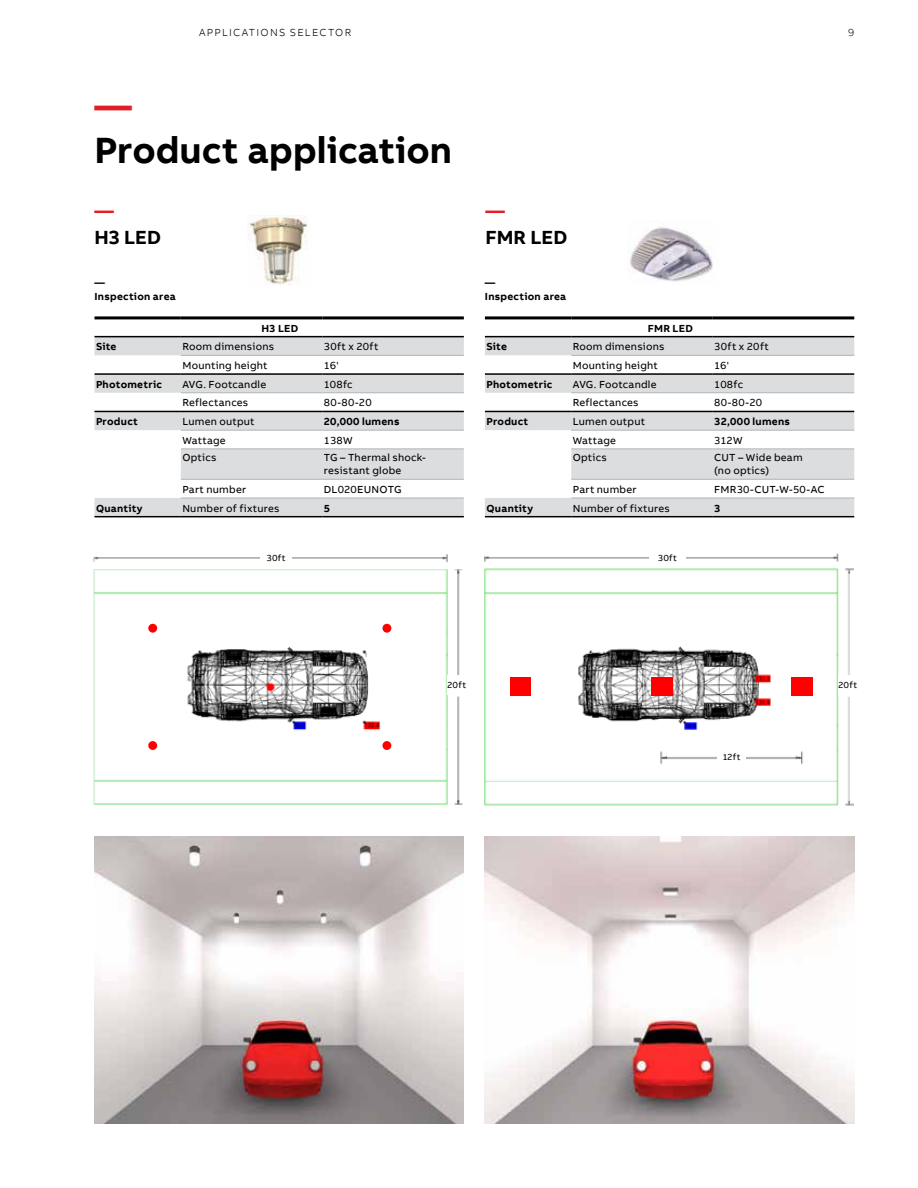
<style>
.page{position:relative;width:918px;height:1188px;background:#fff}
.page>*{position:absolute;margin:0;border:0;box-sizing:border-box;transform-origin:0 0}
.t1{font:700 37.5px "AB Bvoice";color:#000}
.t2{font:700 37.5px "AB Bvoice";color:#e01f26}
.t3{font:700 19.5px "AB Bvoice";letter-spacing:.005em;color:#000}
.t4{font:700 19.5px "AB Bvoice";color:#e01f26}
.t5{font:10.5px/13.5px "AB Bvoice";letter-spacing:.02em;color:#000}
.t6{font:700 10.5px/13.5px "AB Bvoice";letter-spacing:.025em;color:#000}
.t7{font:300 10.5px "AB Bvoice";letter-spacing:.12em;color:#000}
.t8{font:9px "AB Bvoice";letter-spacing:.04em;color:#000}
</style>
<div class="page">
<img style="left:94px;top:836px;width:370px;height:287px">
<img style="left:485px;top:836px;width:369px;height:287px">
<img style="left:248px;top:215px;width:60px;height:70px">
<img style="left:630px;top:227px;width:83px;height:55px">
<img style="left:93px;top:554px;width:370px;height:251px">
<svg style="left:148px;top:624px;width:9px;height:9px"></svg>
<svg style="left:148px;top:741px;width:9px;height:9px"></svg>
<svg style="left:382px;top:624px;width:9px;height:9px"></svg>
<svg style="left:382px;top:741px;width:9px;height:9px"></svg>
<div style="left:260px;top:552px;width:32px;height:11px;background:#fff"></div>
<div style="left:447px;top:676px;width:20px;height:19px;background:#fff"></div>
<img style="left:485px;top:553px;width:369px;height:253px">
<img style="left:510px;top:677px;width:21px;height:19px">
<img style="left:792px;top:677px;width:20px;height:19px">
<img style="left:652px;top:677px;width:20px;height:19px">
<div style="left:649px;top:552px;width:37px;height:11px;background:#fff"></div>
<div style="left:838px;top:676px;width:20px;height:19px;background:#fff"></div>
<div style="left:718px;top:747px;width:28px;height:19px;background:#fff"></div>
<svg style="left:94px;top:319px;width:370px;height:17px"></svg>
<svg style="left:94px;top:337px;width:370px;height:179px;fill:#dcddde"></svg>
<hr style="left:181px;top:355px;width:141px;height:1px;background:#b1b4b6">
<hr style="left:322px;top:355px;width:142px;height:1px;background:#b1b4b6">
<hr style="left:94px;top:516px;width:87px;height:1px;background:#000">
<hr style="left:322px;top:516px;width:142px;height:1px;background:#000">
<hr style="left:181px;top:516px;width:141px;height:1px;background:#000">
<hr style="left:94px;top:316px;width:87px;height:3px;background:#000">
<hr style="left:181px;top:316px;width:141px;height:3px;background:#000">
<hr style="left:322px;top:316px;width:142px;height:3px;background:#000">
<hr style="left:94px;top:373px;width:87px;height:2px;background:#000">
<hr style="left:181px;top:373px;width:141px;height:2px;background:#000">
<hr style="left:322px;top:373px;width:142px;height:2px;background:#000">
<hr style="left:94px;top:411px;width:87px;height:1px;background:#000">
<hr style="left:181px;top:392px;width:141px;height:1px;background:#b1b4b6">
<hr style="left:322px;top:392px;width:142px;height:1px;background:#b1b4b6">
<hr style="left:181px;top:479px;width:141px;height:1px;background:#b1b4b6">
<hr style="left:322px;top:479px;width:142px;height:1px;background:#b1b4b6">
<hr style="left:181px;top:449px;width:141px;height:1px;background:#b1b4b6">
<hr style="left:322px;top:449px;width:142px;height:1px;background:#b1b4b6">
<hr style="left:181px;top:430px;width:141px;height:1px;background:#b1b4b6">
<hr style="left:322px;top:430px;width:142px;height:1px;background:#b1b4b6">
<hr style="left:181px;top:498px;width:141px;height:1px;background:#b1b4b6">
<hr style="left:322px;top:498px;width:142px;height:1px;background:#b1b4b6">
<hr style="left:181px;top:411px;width:141px;height:1px;background:#000">
<hr style="left:322px;top:411px;width:142px;height:1px;background:#000">
<hr style="left:94px;top:336px;width:87px;height:1px;background:#000">
<hr style="left:181px;top:336px;width:141px;height:1px;background:#000">
<hr style="left:322px;top:336px;width:142px;height:1px;background:#000">
<svg style="left:485px;top:319px;width:369px;height:17px"></svg>
<svg style="left:485px;top:337px;width:369px;height:179px;fill:#dcddde"></svg>
<hr style="left:571px;top:355px;width:142px;height:1px;background:#b1b4b6">
<hr style="left:713px;top:355px;width:141px;height:1px;background:#b1b4b6">
<hr style="left:485px;top:516px;width:86px;height:1px;background:#000">
<hr style="left:713px;top:516px;width:141px;height:1px;background:#000">
<hr style="left:571px;top:516px;width:142px;height:1px;background:#000">
<hr style="left:485px;top:316px;width:86px;height:3px;background:#000">
<hr style="left:571px;top:316px;width:142px;height:3px;background:#000">
<hr style="left:713px;top:316px;width:141px;height:3px;background:#000">
<hr style="left:485px;top:373px;width:86px;height:2px;background:#000">
<hr style="left:571px;top:373px;width:142px;height:2px;background:#000">
<hr style="left:713px;top:373px;width:141px;height:2px;background:#000">
<hr style="left:485px;top:411px;width:86px;height:1px;background:#000">
<hr style="left:571px;top:392px;width:142px;height:1px;background:#b1b4b6">
<hr style="left:713px;top:392px;width:141px;height:1px;background:#b1b4b6">
<hr style="left:571px;top:479px;width:142px;height:1px;background:#b1b4b6">
<hr style="left:713px;top:479px;width:141px;height:1px;background:#b1b4b6">
<hr style="left:571px;top:449px;width:142px;height:1px;background:#b1b4b6">
<hr style="left:713px;top:449px;width:141px;height:1px;background:#b1b4b6">
<hr style="left:571px;top:430px;width:142px;height:1px;background:#b1b4b6">
<hr style="left:713px;top:430px;width:141px;height:1px;background:#b1b4b6">
<hr style="left:571px;top:498px;width:142px;height:1px;background:#b1b4b6">
<hr style="left:713px;top:498px;width:141px;height:1px;background:#b1b4b6">
<hr style="left:571px;top:411px;width:142px;height:1px;background:#000">
<hr style="left:713px;top:411px;width:141px;height:1px;background:#000">
<hr style="left:485px;top:336px;width:86px;height:1px;background:#000">
<hr style="left:571px;top:336px;width:142px;height:1px;background:#000">
<hr style="left:713px;top:336px;width:141px;height:1px;background:#000">
<p class="t7" style="left:199px;top:26px;width:154px">APPLICATIONS SELECTOR</p>
<p class="t7" style="left:848px;top:26px;width:8px">9</p>
<h1 class="t2" style="left:94px;top:81px;width:39px">—</h1>
<h1 class="t1" style="left:94px;top:126px;width:359px">Product application</h1>
<h2 class="t4" style="left:94px;top:198px;width:21px">—</h2>
<h2 class="t3" style="left:94px;top:225px;width:68px">H3 LED</h2>
<h2 class="t4" style="left:485px;top:198px;width:21px">—</h2>
<h2 class="t3" style="left:485px;top:225px;width:84px">FMR LED</h2>
<p class="t6" style="left:95px;top:276px;width:83px">—<br>Inspection area</p>
<p class="t6" style="left:485px;top:276px;width:83px">—<br>Inspection area</p>
<p class="t6" style="left:261px;top:321px;width:39px">H3 LED</p>
<p class="t6" style="left:648px;top:321px;width:47px">FMR LED</p>
<p class="t6" style="left:96px;top:340px;width:22px">Site</p>
<p class="t5" style="left:182px;top:340px;width:93px">Room dimensions</p>
<p class="t5" style="left:324px;top:340px;width:56px">30ft x 20ft</p>
<p class="t5" style="left:182px;top:359px;width:87px">Mounting height</p>
<p class="t5" style="left:324px;top:359px;width:16px">16'</p>
<p class="t6" style="left:96px;top:377px;width:67px">Photometric</p>
<p class="t5" style="left:182px;top:377px;width:85px">AVG. Footcandle</p>
<p class="t5" style="left:324px;top:377px;width:30px">108fc</p>
<p class="t5" style="left:182px;top:396px;width:67px">Reflectances</p>
<p class="t5" style="left:324px;top:396px;width:49px">80-80-20</p>
<p class="t6" style="left:96px;top:415px;width:43px">Product</p>
<p class="t5" style="left:182px;top:415px;width:74px">Lumen output</p>
<p class="t6" style="left:324px;top:415px;width:77px">20,000 lumens</p>
<p class="t5" style="left:182px;top:434px;width:45px">Wattage</p>
<p class="t5" style="left:324px;top:434px;width:30px">138W</p>
<p class="t5" style="left:182px;top:450px;width:36px">Optics</p>
<p class="t5" style="left:324px;top:450px;width:104px">TG – Thermal shock&shy;resistant globe</p>
<p class="t5" style="left:182px;top:483px;width:65px">Part number</p>
<p class="t5" style="left:324px;top:483px;width:79px">DL020EUNOTG</p>
<p class="t6" style="left:96px;top:501px;width:48px">Quantity</p>
<p class="t5" style="left:182px;top:501px;width:99px">Number of fixtures</p>
<p class="t6" style="left:324px;top:501px;width:8px">5</p>
<p class="t6" style="left:486px;top:340px;width:22px">Site</p>
<p class="t5" style="left:573px;top:340px;width:93px">Room dimensions</p>
<p class="t5" style="left:714px;top:340px;width:56px">30ft x 20ft</p>
<p class="t5" style="left:573px;top:359px;width:87px">Mounting height</p>
<p class="t5" style="left:714px;top:359px;width:16px">16'</p>
<p class="t6" style="left:486px;top:377px;width:67px">Photometric</p>
<p class="t5" style="left:573px;top:377px;width:85px">AVG. Footcandle</p>
<p class="t5" style="left:714px;top:377px;width:30px">108fc</p>
<p class="t5" style="left:573px;top:396px;width:67px">Reflectances</p>
<p class="t5" style="left:714px;top:396px;width:49px">80-80-20</p>
<p class="t6" style="left:486px;top:415px;width:43px">Product</p>
<p class="t5" style="left:573px;top:415px;width:74px">Lumen output</p>
<p class="t6" style="left:714px;top:415px;width:77px">32,000 lumens</p>
<p class="t5" style="left:573px;top:434px;width:45px">Wattage</p>
<p class="t5" style="left:714px;top:434px;width:30px">312W</p>
<p class="t5" style="left:573px;top:450px;width:36px">Optics</p>
<p class="t5" style="left:714px;top:450px;width:90px">CUT – Wide beam (no optics)</p>
<p class="t5" style="left:573px;top:483px;width:65px">Part number</p>
<p class="t5" style="left:714px;top:483px;width:112px">FMR30-CUT-W-50-AC</p>
<p class="t6" style="left:486px;top:501px;width:48px">Quantity</p>
<p class="t5" style="left:573px;top:501px;width:99px">Number of fixtures</p>
<p class="t6" style="left:714px;top:501px;width:8px">3</p>
<p class="t8" style="left:267px;top:552px;width:20px">30ft</p>
<p class="t8" style="left:658px;top:552px;width:20px">30ft</p>
<p class="t8" style="left:447px;top:680px;width:20px">20ft</p>
<p class="t8" style="left:723px;top:751px;width:19px">12ft</p>
<p class="t8" style="left:838px;top:680px;width:20px">20ft</p>
</div>
